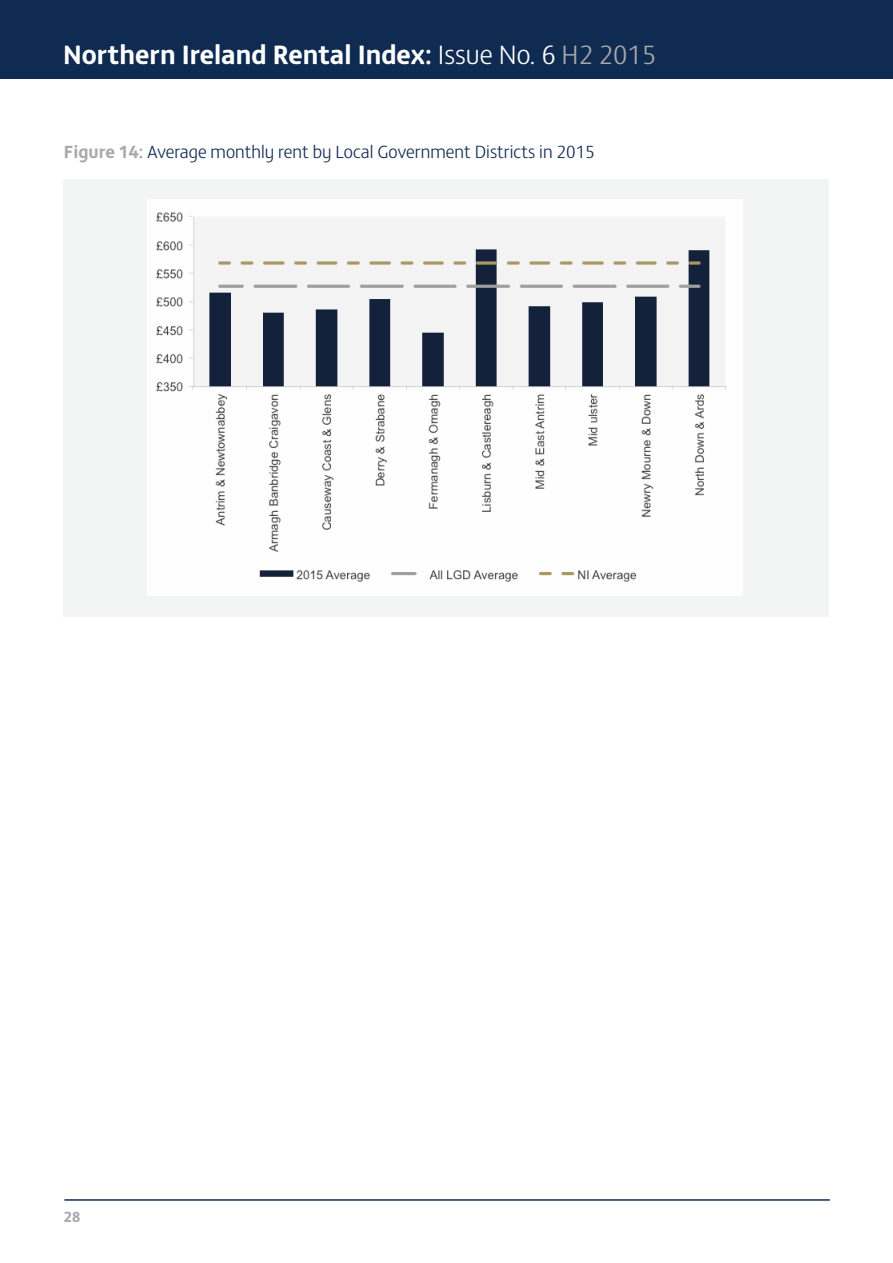
<style>
.page{position:relative;width:893px;height:1263px;background:#fff}
.page>*{position:absolute;margin:0;border:0;box-sizing:border-box;transform-origin:0 0}
.t1{font:700 27px "FS Matthew";color:#fff}
.t2{font:300 18px "FS Matthew";color:#102b52}
.t3{font:700 15px "FS Matthew";color:#a7a9ac}
.s1{font-weight:300}
.s2{font-weight:300;color:#a7a9ac}
.s3{font-weight:700;color:#a7a9ac}
</style>
<div class="page">
<div style="left:0;top:0;width:893px;height:79px;background:#102b52"></div>
<hr style="left:64px;top:1199px;width:766px;height:2px;background:#102b52">
<div style="left:64px;top:179px;width:765px;height:438px;background:#f3f4f4"></div>
<img style="left:147px;top:199px;width:595px;height:396px">
<h1 class="t1" style="left:63px;top:33px;width:595px">Northern Ireland Rental Index: <span class="s1">Issue No. 6</span> <span class="s2">H2 2015</span></h1>
<p class="t2" style="left:64px;top:139px;width:532px"><span class="s3">Figure 14:</span> Average monthly rent by Local Government Districts in 2015</p>
<p class="t3" style="left:64px;top:1204px;width:18px">28</p>
</div>
